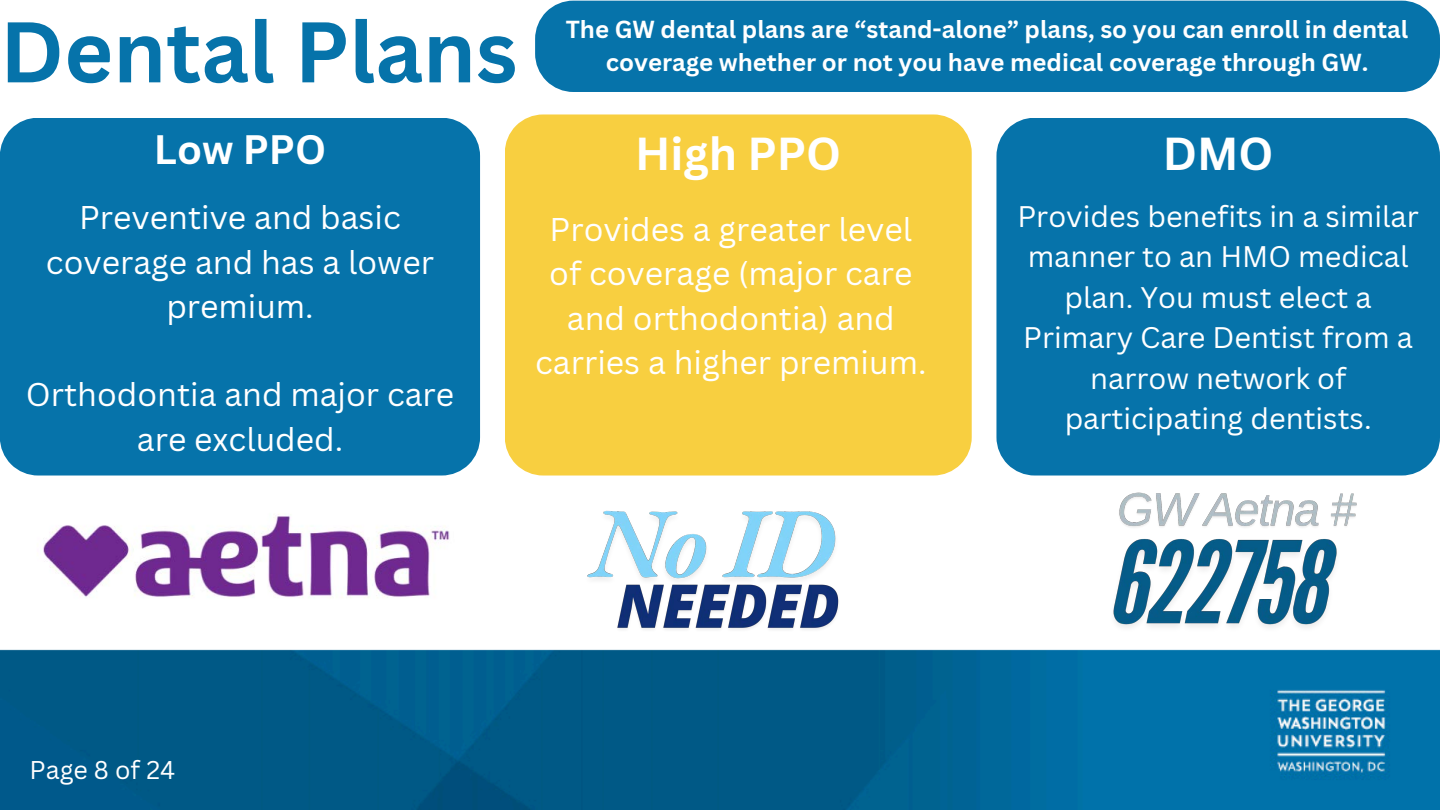
<style>
.page{position:relative;width:1440px;height:810px;background:#fff}
.page>*{position:absolute;margin:0;border:0;box-sizing:border-box;transform-origin:0 0}
.t1{font:700 84px "Canva Sans";color:#0673aa}
.t2{font:700 45px "Canva Sans";color:#fff}
.t3{font:700 40px "Canva Sans";color:#fff}
.t4{font:32px/44.2px "Canva Sans";color:#fff;text-align:center}
.t5{font:29px/40.5px "Canva Sans";color:#fff;text-align:center}
.t6{font:25px "Canva Sans";color:#fff}
.t7{font:700 24px/33px "Canva Sans";color:#fff;text-align:center}
</style>
<div class="page">
<img style="left:0;top:0;width:1440px;height:810px">
<img style="left:26px;top:490px;width:439px;height:150px">
<div style="left:0;top:118px;width:480px;height:358px;background:#0673aa"></div>
<div style="left:996px;top:118px;width:444px;height:358px;background:#0673aa"></div>
<div style="left:505px;top:114px;width:467px;height:362px;background:#f8cf40"></div>
<img style="left:612px;top:607px;width:232px;height:38px">
<img style="left:579px;top:476px;width:265px;height:131px">
<img style="left:1116px;top:483px;width:245px;height:53px">
<img style="left:1104px;top:518px;width:242px;height:136px">
<div style="left:535px;top:1px;width:905px;height:91px;background:#0673aa"></div>
<p class="t1" style="left:0;top:-7px;width:519px">Dental Plans</p>
<p class="t7" style="left:566px;top:12px;width:844px">The GW dental plans are “stand-alone” plans, so you can enroll in dental coverage whether or not you have medical coverage through GW.</p>
<p class="t3" style="left:154px;top:122px;width:174px">Low PPO</p>
<p class="t4" style="left:46px;top:195px;width:390px">Preventive and basic coverage and has a lower premium.</p>
<p class="t4" style="left:26px;top:372px;width:430px">Orthodontia and major care are excluded.</p>
<p class="t2" style="left:635px;top:122px;width:208px">High PPO</p>
<p class="t4" style="left:535px;top:207px;width:393px">Provides a greater level of coverage (major care and orthodontia) and carries a higher premium.</p>
<h4 class="t2" style="left:1163px;top:122px;width:112px">DMO</h4>
<p class="t5" style="left:1017px;top:195px;width:403px">Provides benefits in a similar manner to an HMO medical plan. You must elect a<br>Primary Care Dentist from a narrow network of participating dentists.</p>
<p class="t6" style="left:30px;top:752px;width:147px">Page 8 of 24</p>
</div>
